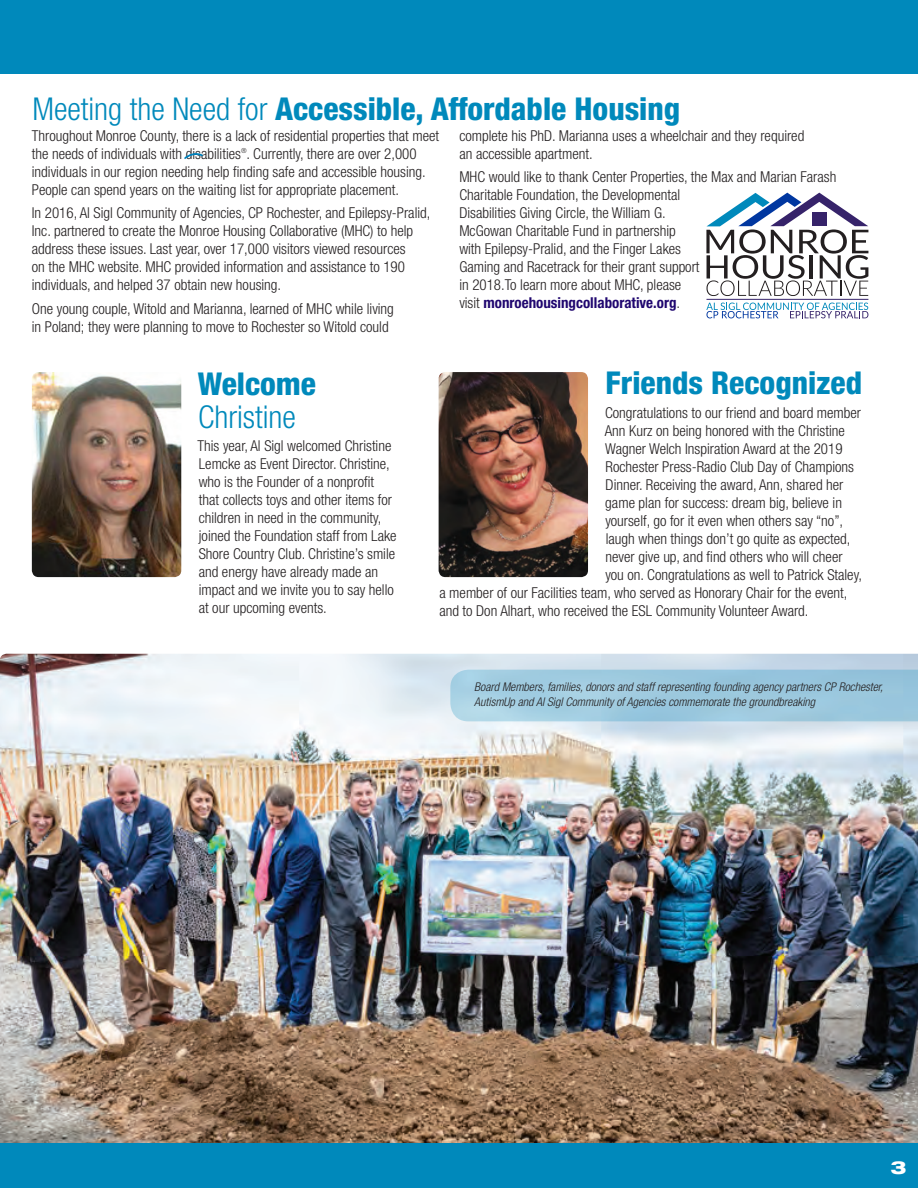
<style>
.page{position:relative;width:918px;height:1188px;background:#fff}
.page>*{position:absolute;margin:0;border:0;box-sizing:border-box;transform-origin:0 0}
.t1{font:800 condensed 31.5px "Helvetica Neue LT Std";color:#0089bb}
.t2{font:300 condensed 31.5px/33px "Helvetica Neue LT Std";color:#0089bb}
.t3{font:800 expanded 18px "Helvetica Neue LT Std";color:#fff}
.t4{font:300 condensed 15px/18px "Helvetica Neue LT Std";color:#231f20}
.t5{font:italic 300 condensed 12px/15px "Helvetica Neue LT Std";color:#231f20}
.s1{font-weight:300}
.s2{font-weight:700;color:#1f066f}
.s3{font-weight:800}
</style>
<div class="page">
<div style="left:0;top:0;width:918px;height:73px;background:#0089bb"></div>
<img style="left:0;top:654px;width:918px;height:490px">
<div style="left:0;top:1144px;width:918px;height:44px;background:#0089bb"></div>
<svg style="left:450px;top:670px;width:468px;height:51px;background:#9ecadf"></svg>
<svg style="left:706px;top:303px;width:162px;height:15px"></svg>
<hr style="left:707px;top:299px;width:161px;height:1px;background:#36236a">
<svg style="left:706px;top:193px;width:162px;height:103px"></svg>
<div style="left:812px;top:213px;width:15px;height:13px;background:#36236a"></div>
<img style="left:32px;top:372px;width:149px;height:205px">
<img style="left:439px;top:372px;width:149px;height:205px">
<svg style="left:184px;top:153px;width:19px;height:6px"></svg>
<p class="t1" style="left:32px;top:90px;width:649px"><span class="s1">Meeting the Need for</span> Accessible, Affordable Housing</p>
<p class="t4" style="left:32px;top:126px;width:409px">Throughout Monroe County, there is a lack of residential properties that meet the needs of individuals with disabilities<sup>®</sup>. Currently, there are over 2,000 individuals in our region needing help finding safe and accessible housing.<br>People can spend years on the waiting list for appropriate placement.</p>
<p class="t4" style="left:32px;top:204px;width:400px">In 2016, Al Sigl Community of Agencies, CP Rochester, and Epilepsy-Pralid, Inc. partnered to create the Monroe Housing Collaborative (MHC) to help address these issues. Last year, over 17,000 visitors viewed resources<br>on the MHC website. MHC provided information and assistance to 190 individuals, and helped 37 obtain new housing.</p>
<p class="t4" style="left:32px;top:299px;width:364px">One young couple, Witold and Marianna, learned of MHC while living in Poland; they were planning to move to Rochester so Witold could</p>
<p class="t4" style="left:459px;top:126px;width:346px">complete his PhD. Marianna uses a wheelchair and they required an accessible apartment.</p>
<p class="t4" style="left:459px;top:168px;width:378px">MHC would like to thank Center Properties, the Max and Marian Farash Charitable Foundation, the Developmental<br>Disabilities Giving Circle, the William G.<br>McGowan Charitable Fund in partnership<br>with Epilepsy-Pralid, and the Finger Lakes<br>Gaming and Racetrack for their grant support<br>in 2018.To learn more about MHC, please<br>visit <span class="s2">monroehousingcollaborative.org</span>.</p>
<p class="t2" style="left:198px;top:367px;width:120px"><span class="s3">Welcome<br></span>Christine</p>
<p class="t4" style="left:197px;top:437px;width:201px">This year, Al Sigl welcomed Christine Lemcke as Event Director. Christine, who is the Founder of a nonprofit that collects toys and other items for children in need in the community, joined the Foundation staff from Lake Shore Country Club. Christine’s smile and energy have already made an impact and we invite you to say hello at our upcoming events.</p>
<p class="t1" style="left:606px;top:364px;width:258px">Friends Recognized</p>
<p class="t4" style="left:605px;top:403px;width:257px">Congratulations to our friend and board member</p>
<p class="t4" style="left:605px;top:421px;width:242px">Ann Kurz on being honored with the Christine</p>
<p class="t4" style="left:605px;top:439px;width:239px">Wagner Welch Inspiration Award at the 2019</p>
<p class="t4" style="left:606px;top:457px;width:250px">Rochester Press-Radio Club Day of Champions</p>
<p class="t4" style="left:606px;top:475px;width:239px">Dinner. Receiving the award, Ann, shared her</p>
<p class="t4" style="left:605px;top:493px;width:238px">game plan for success: dream big, believe in</p>
<p class="t4" style="left:605px;top:511px;width:239px">yourself, go for it even when others say “no”,</p>
<p class="t4" style="left:606px;top:529px;width:246px">laugh when things don’t go quite as expected,</p>
<p class="t4" style="left:606px;top:547px;width:238px">never give up, and find others who will cheer</p>
<p class="t4" style="left:605px;top:565px;width:258px">you on. Congratulations as well to Patrick Staley,</p>
<p class="t4" style="left:439px;top:583px;width:410px">a member of our Facilities team, who served as Honorary Chair for the event,</p>
<p class="t4" style="left:439px;top:601px;width:371px">and to Don Alhart, who received the ESL Community Volunteer Award.</p>
<p class="t5" style="left:474px;top:680px;width:410px">Board Members, families, donors and staff representing founding agency partners CP Rochester,<br>AutismUp and Al Sigl Community of Agencies commemorate the groundbreaking</p>
<p class="t3" style="left:890px;top:1156px;width:17px">3</p>
</div>
